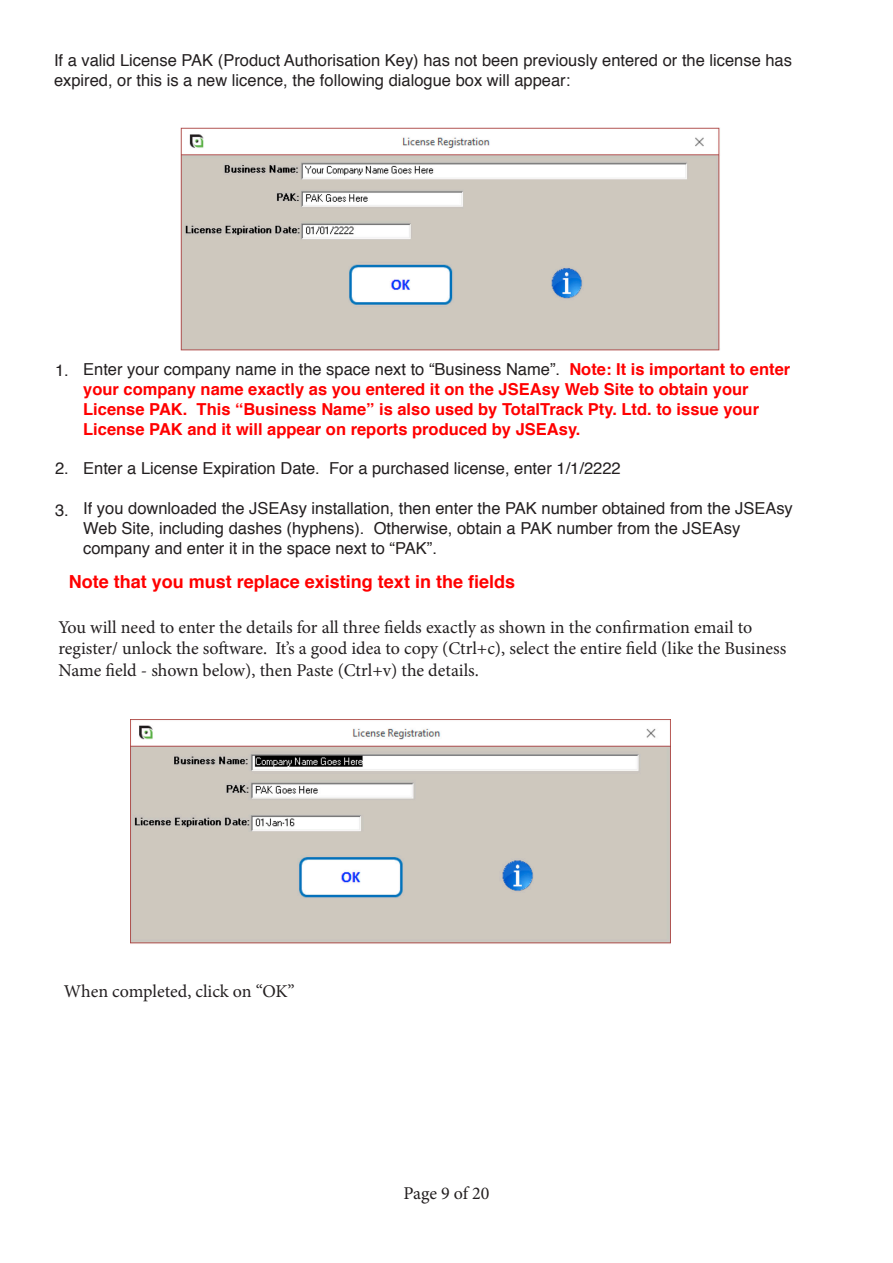
<style>
.page{position:relative;width:893px;height:1263px;background:#fff}
.page>*{position:absolute;margin:0;border:0;box-sizing:border-box;transform-origin:0 0}
.t1{font:18px/21.6px "Minion Pro";letter-spacing:-.005em;color:#231f20}
.t2{font:700 18px "Helvetica";color:#f00}
.Normal_1{font:16.5px/19.8px "Helvetica";color:#231f20}
.Normal_1-2{font:700 16.5px/19.8px "Helvetica";color:#f00}
.s1{font-weight:400;color:#231f20}
</style>
<div class="page">
<img style="left:180px;top:127px;width:540px;height:224px">
<img style="left:131px;top:719px;width:540px;height:225px">
<p class="Normal_1" style="left:54px;top:51px;width:739px">If a valid License PAK (Product Authorisation Key) has not been previously entered or the license has expired, or this is a new licence, the following dialogue box will appear:</p>
<p class="Normal_1" style="left:55px;top:361px;width:15px">1.</p>
<p class="Normal_1" style="left:55px;top:459px;width:15px">2.</p>
<p class="Normal_1" style="left:55px;top:500px;width:15px">3.</p>
<p class="Normal_1-2" style="left:83px;top:360px;width:709px"><span class="s1">Enter your company name in the space next to “Business Name”.</span> Note: It is important to enter your company name exactly as you entered it on the JSEAsy Web Site to obtain your License PAK. This “Business Name” is also used by TotalTrack Pty. Ltd. to issue your License PAK and it will appear on reports produced by JSEAsy.</p>
<p class="Normal_1" style="left:83px;top:459px;width:539px">Enter a License Expiration Date. For a purchased license, enter 1/1/2222</p>
<p class="Normal_1" style="left:83px;top:499px;width:711px">If you downloaded the JSEAsy installation, then enter the PAK number obtained from the JSEAsy<br>Web Site, including dashes (hyphens). Otherwise, obtain a PAK number from the JSEAsy company and enter it in the space next to “PAK”.</p>
<p class="t2" style="left:69px;top:567px;width:448px">Note that you must replace existing text in the fields</p>
<p class="t1" style="left:58px;top:616px;width:729px">You will need to enter the details for all three fields exactly as shown in the confirmation email to register/ unlock the software. It’s a good idea to copy (Ctrl+c), select the entire field (like the Business<br>Name field - shown below), then Paste (Ctrl+v) the details.</p>
<p class="t1" style="left:64px;top:981px;width:232px">When completed, click on “OK”</p>
<p class="t1" style="left:403px;top:1182px;width:87px">Page 9 of 20</p>
</div>
